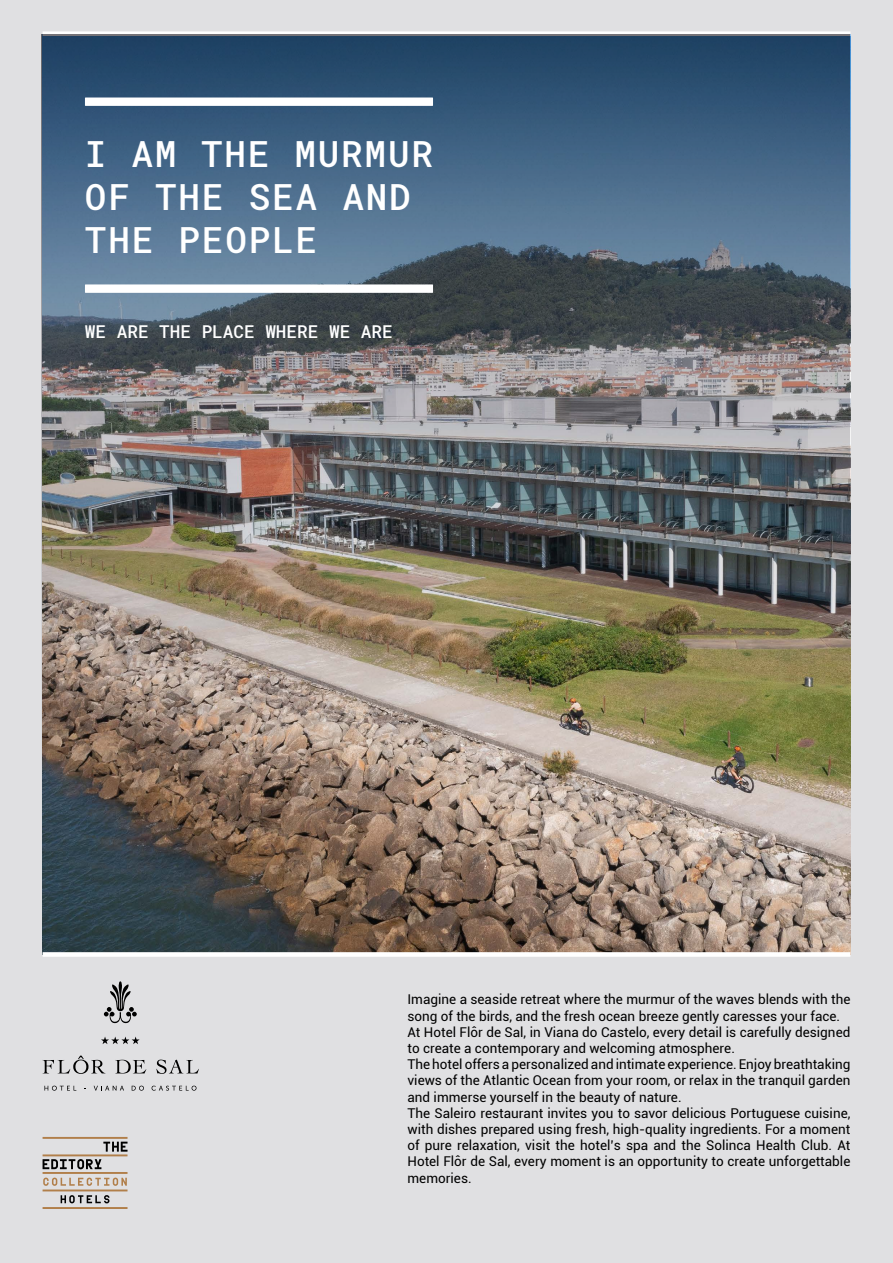
<style>
.page{position:relative;width:893px;height:1263px;background:#e0e0e2}
.page>*{position:absolute;margin:0;border:0;box-sizing:border-box;transform-origin:0 0}
.t1{font:500 36px/43.2px "Roboto Mono";letter-spacing:.05em;color:#fff}
.t2{font:500 17.7px "Roboto Mono";color:#fff}
.t3{font:13.5px/16.2px "Roboto";color:#000}
</style>
<div class="page">
<img style="left:43px;top:36px;width:807px;height:916px">
<svg style="left:43px;top:952px;width:807px;height:5px"></svg>
<svg style="left:43px;top:31px;width:807px;height:5px"></svg>
<svg style="left:43px;top:1137px;width:85px;height:72px"></svg>
<img style="left:41px;top:34px;width:808px;height:858px">
<svg style="left:85px;top:98px;width:348px;height:8px"></svg>
<svg style="left:85px;top:284px;width:348px;height:9px"></svg>
<svg style="left:101px;top:1036px;width:39px;height:8px"></svg>
<svg style="left:104px;top:981px;width:33px;height:43px"></svg>
<svg style="left:43px;top:1055px;width:62px;height:19px"></svg>
<svg style="left:115px;top:1060px;width:31px;height:13px"></svg>
<svg style="left:156px;top:1059px;width:43px;height:15px"></svg>
<svg style="left:44px;top:1086px;width:32px;height:5px"></svg>
<svg style="left:94px;top:1086px;width:30px;height:4px"></svg>
<svg style="left:132px;top:1086px;width:12px;height:5px"></svg>
<svg style="left:152px;top:1086px;width:45px;height:5px"></svg>
<h1 class="t1" style="left:85px;top:131px;width:350px">I AM THE MURMUR<br>OF THE SEA AND<br>THE PEOPLE</h1>
<h2 class="t2" style="left:85px;top:319px;width:309px">WE ARE THE PLACE WHERE WE ARE</h2>
<p class="t3" style="left:407px;top:991px;width:444px">Imagine a seaside retreat where the murmur of the waves blends with the song of the birds, and the fresh ocean breeze gently caresses your face.<br>At Hotel Flôr de Sal, in Viana do Castelo, every detail is carefully designed to create a contemporary and welcoming atmosphere.<br>The hotel offers a personalized and intimate experience. Enjoy breathtaking views of the Atlantic Ocean from your room, or relax in the tranquil garden and immerse yourself in the beauty of nature.<br>The Saleiro restaurant invites you to savor delicious Portuguese cuisine, with dishes prepared using fresh, high-quality ingredients. For a moment of pure relaxation, visit the hotel’s spa and the Solinca Health Club. At Hotel Flôr de Sal, every moment is an opportunity to create unforgettable memories.</p>
</div>
